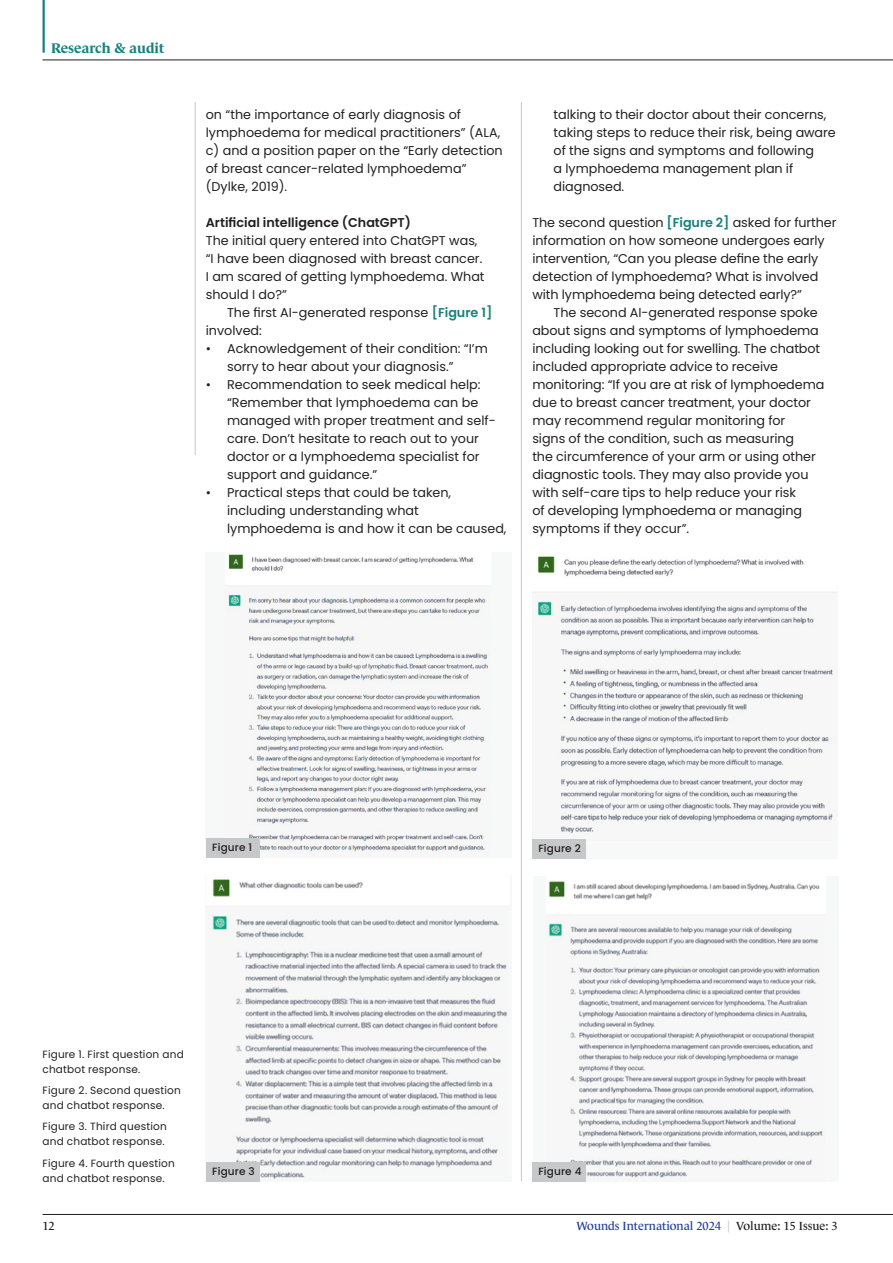
<style>
.page{position:relative;width:893px;height:1263px;background:#fff}
.page>*{position:absolute;margin:0;border:0;box-sizing:border-box;transform-origin:0 0}
.t1{font:700 14.25px "Le Monde Journal Std";color:#16827b}
.Body_indent{font:12.75px/18px "Poppins";letter-spacing:-.005em;color:#231f20}
.Body_no_indent{font:12.75px/18px "Poppins";color:#231f20}
.Sub_header{font:600 12.75px "Poppins";color:#231f20}
.t2{font:12px "Le Monde Journal Std";color:#223f99}
.t3{font:12px "Le Monde Journal Std";color:#231f20}
.t4{font:10.5px/15px "Poppins";letter-spacing:.02em;color:#231f20}
.t5{font:500 10.5px "Poppins";letter-spacing:.015em;color:#231f20}
.s1{font-weight:600;color:#16827b}
.s2{color:#c7c8ca}
.s3{color:#231f20}
</style>
<div class="page">
<hr style="left:195px;top:102px;width:1px;height:353px;background:#c7c8ca">
<hr style="left:521px;top:102px;width:1px;height:1079px;background:#c7c8ca">
<img style="left:224px;top:554px;width:268px;height:303px">
<img style="left:206px;top:879px;width:304px;height:302px">
<img style="left:532px;top:556px;width:305px;height:302px">
<img style="left:546px;top:881px;width:279px;height:300px">
<div style="left:206px;top:838px;width:53px;height:19px;background:#c7c8ca"></div>
<div style="left:532px;top:839px;width:53px;height:19px;background:#c7c8ca"></div>
<div style="left:206px;top:1162px;width:53px;height:19px;background:#c7c8ca"></div>
<div style="left:532px;top:1162px;width:53px;height:19px;background:#c7c8ca"></div>
<hr style="left:43px;top:1214px;width:850px;height:1px;background:#231f20">
<hr style="left:43px;top:60px;width:850px;height:1px;background:#231f20">
<hr style="left:43px;top:0;width:2px;height:53px;background:#16827b">
<p class="t1" style="left:51px;top:40px;width:115px">Research &amp; audit</p>
<p class="Body_no_indent" style="left:206px;top:106px;width:298px">on “the importance of early diagnosis of lymphoedema for medical practitioners” (ALA, c) and a position paper on the “Early detection of breast cancer-related lymphoedema” (Dylke, 2019).</p>
<p class="Sub_header" style="left:206px;top:215px;width:207px">Artificial intelligence (ChatGPT)</p>
<p class="Body_no_indent" style="left:206px;top:232px;width:280px">The initial query entered into ChatGPT was, “I have been diagnosed with breast cancer.<br>I am scared of getting lymphoedema. What should I do?”</p>
<p class="Body_indent" style="left:206px;top:304px;width:288px;text-indent:21px">The first AI-generated response <span class="s1">[Figure 1] </span>involved:</p>
<p class="Body_indent" style="left:227px;top:340px;width:262px;text-indent:-21px">• Acknowledgement of their condition: “I’m sorry to hear about your diagnosis.”</p>
<p class="Body_indent" style="left:227px;top:376px;width:270px;text-indent:-21px">• Recommendation to seek medical help: “Remember that lymphoedema can be managed with proper treatment and self&shy;care. Don’t hesitate to reach out to your doctor or a lymphoedema specialist for support and guidance.”</p>
<p class="Body_indent" style="left:227px;top:484px;width:281px;text-indent:-21px">• Practical steps that could be taken, including understanding what lymphoedema is and how it can be caused,</p>
<p class="Body_indent" style="left:554px;top:106px;width:284px">talking to their doctor about their concerns, taking steps to reduce their risk, being aware of the signs and symptoms and following<br>a lymphoedema management plan if diagnosed.</p>
<p class="Body_no_indent" style="left:532px;top:214px;width:306px">The second question <span class="s1">[Figure 2]</span> asked for further information on how someone undergoes early intervention, “Can you please define the early detection of lymphoedema? What is involved with lymphoedema being detected early?”</p>
<p class="Body_indent" style="left:532px;top:304px;width:293px;text-indent:21px">The second AI-generated response spoke about signs and symptoms of lymphoedema including looking out for swelling. The chatbot included appropriate advice to receive monitoring: “If you are at risk of lymphoedema due to breast cancer treatment, your doctor may recommend regular monitoring for<br>signs of the condition, such as measuring<br>the circumference of your arm or using other diagnostic tools. They may also provide you with self-care tips to help reduce your risk<br>of developing lymphoedema or managing symptoms if they occur”.</p>
<p class="t5" style="left:212px;top:841px;width:42px">Figure 1</p>
<p class="t5" style="left:538px;top:842px;width:44px">Figure 2</p>
<p class="t4" style="left:43px;top:1046px;width:143px">Figure 1. First question and chatbot response.</p>
<p class="t4" style="left:43px;top:1083px;width:140px">Figure 2. Second question and chatbot response.</p>
<p class="t4" style="left:43px;top:1119px;width:126px">Figure 3. Third question and chatbot response.</p>
<p class="t4" style="left:43px;top:1156px;width:134px">Figure 4. Fourth question and chatbot response.</p>
<p class="t3" style="left:43px;top:1219px;width:14px">12</p>
<p class="t5" style="left:212px;top:1165px;width:44px">Figure 3</p>
<p class="t5" style="left:538px;top:1165px;width:45px">Figure 4</p>
<p class="t2" style="left:576px;top:1219px;width:263px">Wounds International 2024 <span class="s2">|</span> <span class="s3">Volume: 15 Issue: 3</span></p>
</div>
